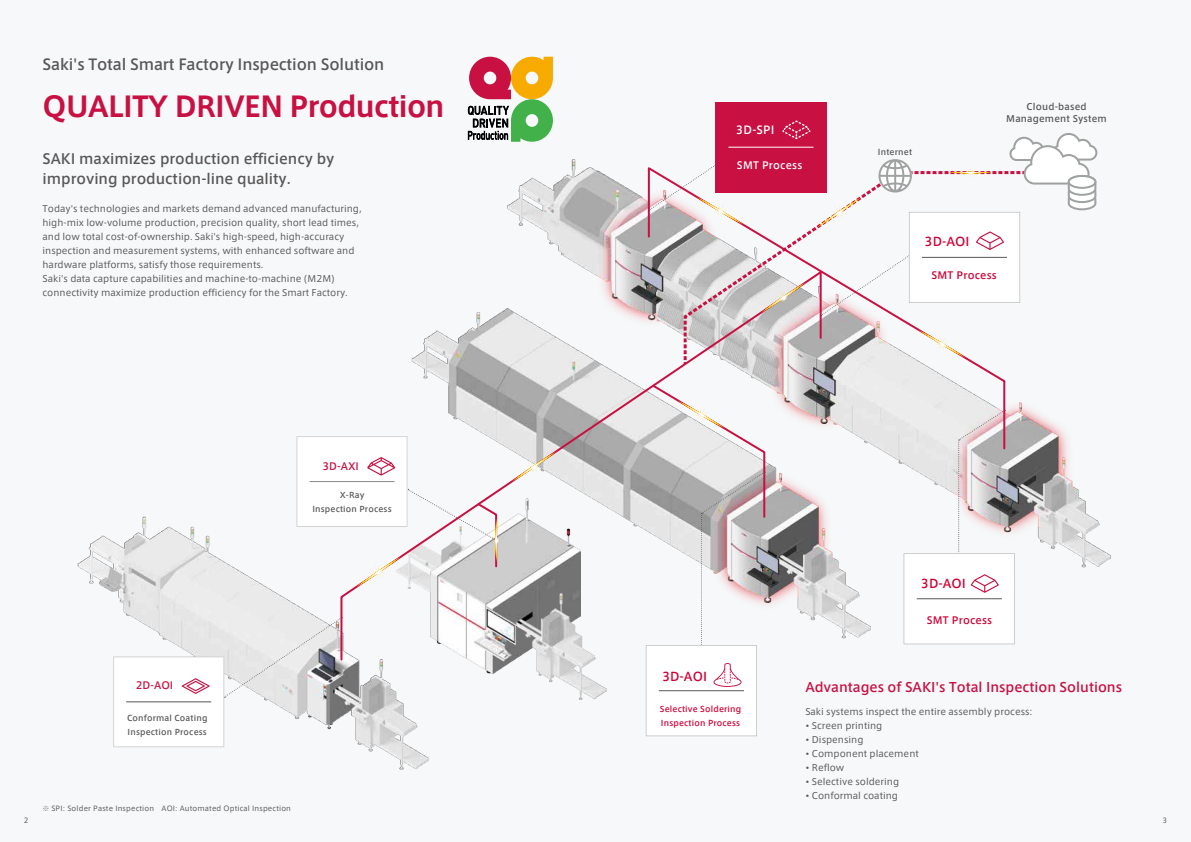
<style>
.page{position:relative;width:1191px;height:842px;background:#f6f8f9}
.page>*{position:absolute;margin:0;border:0;box-sizing:border-box;transform-origin:0 0}
.t1{font:700 28px "Axis Std";letter-spacing:-.02em;color:#c81042}
.t2{font:500 15px "Axis Std";letter-spacing:-.01em;color:#595757}
.t3{font:500 14px/20px "Axis Std";color:#595757}
.t4{font:500 13px "Axis Std";color:#c81042}
.t5{font:500 12px "Axis Std";color:#d10034}
.t6{font:500 11px "Axis Std";color:#fff}
.t7{font:500 10px "Axis Std";letter-spacing:.02em;color:#d10034}
.t8{font:500 10px "Axis Std";color:#c81042}
.t9{font:500 10px "Axis Std";letter-spacing:.02em;color:#fff}
.t10{font:9px/14px "Axis Std";color:#595757}
.t11{font:500 9px/11.6px "Axis Std";letter-spacing:.02em;color:#595757;text-align:center}
.t12{font:500 8px/14px "Axis Std";letter-spacing:.02em;color:#595757}
.t13{font:500 8px/14px "Axis Std";letter-spacing:.02em;color:#d10034}
.t14{font:7px "Axis Std";letter-spacing:.02em;color:#595757}
</style>
<div class="page">
<img style="left:507px;top:151px;width:604px;height:417px">
<img style="left:77px;top:516px;width:352px;height:254px">
<img style="left:397px;top:661px;width:209px;height:38px">
<img style="left:823px;top:450px;width:55px;height:189px">
<svg style="left:339px;top:269px;width:484px;height:392px"></svg>
<svg style="left:647px;top:165px;width:359px;height:285px"></svg>
<hr style="left:819px;top:272px;width:2px;height:66px;background:#c81042">
<svg style="left:509px;top:450px;width:50px;height:33px"></svg>
<svg style="left:916px;top:328px;width:52px;height:31px"></svg>
<svg style="left:648px;top:151px;width:104px;height:75px"></svg>
<svg style="left:903px;top:410px;width:112px;height:234px"></svg>
<hr style="left:916px;top:598px;width:85px;height:1px;background:#595757">
<svg style="left:646px;top:383px;width:120px;height:353px"></svg>
<div style="left:715px;top:102px;width:111px;height:91px;background:#c81042"></div>
<hr style="left:728px;top:147px;width:85px;height:1px;background:#fff">
<svg style="left:758px;top:120px;width:339px;height:196px"></svg>
<svg style="left:296px;top:436px;width:206px;height:153px"></svg>
<svg style="left:113px;top:617px;width:229px;height:130px"></svg>
<hr style="left:126px;top:702px;width:85px;height:1px;background:#595757">
<svg style="left:468px;top:57px;width:85px;height:85px"></svg>
<h2 class="t2" style="left:43px;top:53px;width:343px">Saki's Total Smart Factory Inspection Solution</h2>
<h1 class="t1" style="left:43px;top:85px;width:403px">QUALITY DRIVEN Production</h1>
<h3 class="t3" style="left:43px;top:148px;width:293px">SAKI maximizes production efficiency by improving production-line quality.</h3>
<p class="t10" style="left:43px;top:201px;width:320px">Today's technologies and markets demand advanced manufacturing, high-mix low-volume production, precision quality, short lead times, and low total cost-of-ownership. Saki's high-speed, high-accuracy inspection and measurement systems, with enhanced software and hardware platforms, satisfy those requirements.<br>Saki's data capture capabilities and machine-to-machine (M2M) connectivity maximize production efficiency for the Smart Factory.</p>
<p class="t8" style="left:322px;top:459px;width:38px">3D-AXI</p>
<p class="t12" style="left:312px;top:487px;width:81px;text-align:center">X-Ray<br>Inspection Process</p>
<p class="t8" style="left:136px;top:677px;width:39px">2D-AOI</p>
<p class="t12" style="left:127px;top:711px;width:82px">Conformal Coating<br>Inspection Process</p>
<p class="t14" style="left:43px;top:803px;width:250px">※ SPI: Solder Paste Inspection　AOI: Automated Optical Inspection</p>
<p class="t6" style="left:736px;top:122px;width:40px">3D-SPI</p>
<p class="t9" style="left:737px;top:158px;width:67px">SMT Process</p>
<p class="t12" style="left:878px;top:145px;width:36px">Internet</p>
<p class="t11" style="left:1006px;top:101px;width:102px">Cloud-based<br>Management System</p>
<h3 class="t5" style="left:924px;top:232px;width:46px">3D-AOI</h3>
<p class="t7" style="left:931px;top:268px;width:67px">SMT Process</p>
<h3 class="t5" style="left:921px;top:575px;width:46px">3D-AOI</h3>
<p class="t7" style="left:926px;top:612px;width:67px">SMT Process</p>
<h3 class="t5" style="left:662px;top:668px;width:46px">3D-AOI</h3>
<p class="t13" style="left:660px;top:701px;width:83px">Selective Soldering<br>Inspection Process</p>
<h3 class="t4" style="left:805px;top:677px;width:318px">Advantages of SAKI's Total Inspection Solutions</h3>
<p class="t10" style="left:805px;top:704px;width:229px">Saki systems inspect the entire assembly process:</p>
<p class="t10" style="left:805px;top:718px;width:78px">• Screen printing</p>
<p class="t10" style="left:805px;top:732px;width:60px">• Dispensing</p>
<p class="t10" style="left:805px;top:746px;width:115px">• Component placement</p>
<p class="t10" style="left:805px;top:760px;width:41px">• Reflow</p>
<p class="t10" style="left:805px;top:774px;width:95px">• Selective soldering</p>
<p class="t10" style="left:805px;top:788px;width:94px">• Conformal coating</p>
<p class="t14" style="left:24px;top:815px;width:6px">2</p>
<p class="t14" style="left:1162px;top:815px;width:6px">3</p>
</div>
